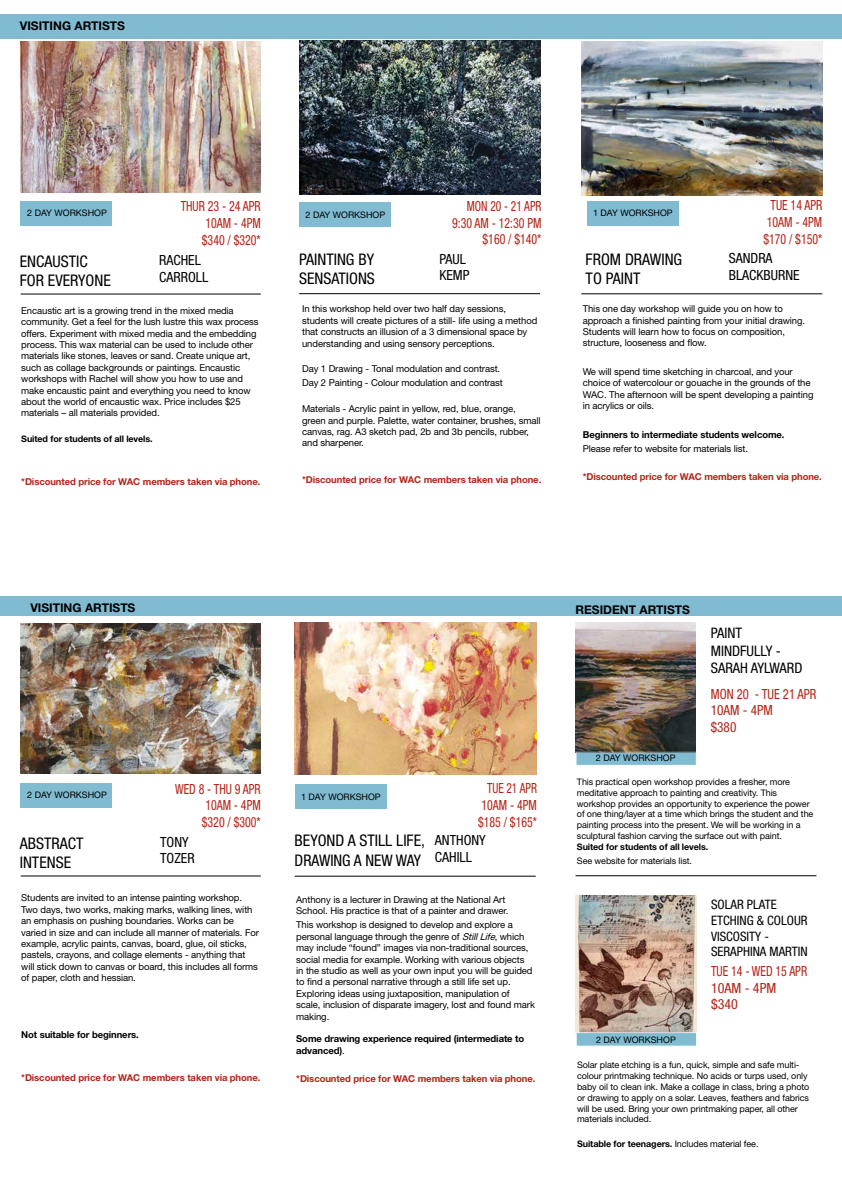
<style>
.page{position:relative;width:842px;height:1191px;background:#fff}
.page>*{position:absolute;margin:0;border:0;box-sizing:border-box;transform-origin:0 0}
.t1{font:condensed 16px/19.2px "Helvetica Neue LT Std";color:#000}
.t2{font:condensed 14.5px/17.4px "Helvetica Neue LT Std";color:#000}
.t3{font:condensed 14px/16.8px "Helvetica Neue LT Std";color:#b32317;text-align:justify;scale:.85 1}
.t4{font:condensed 14px/16.8px "Helvetica Neue LT Std";color:#b32317;text-align:right;scale:.82 1}
.t5{font:condensed 14px/16.8px "Helvetica Neue LT Std";color:#000}
.t6{font:condensed 14px/16.8px "Helvetica Neue LT Std";color:#b32317;scale:.9 1}
.t7{font:condensed 13px/15.6px "Helvetica Neue LT Std";color:#000}
.t8{font:700 12px "Helvetica Neue LT Std";color:#000}
.t9{font:9.5px/11.4px "Helvetica Neue LT Std";letter-spacing:-.01em;color:#000}
.t10{font:700 9.5px "Helvetica Neue LT Std";letter-spacing:-.01em;color:#b32317}
.t11{font:700 9.5px/11.4px "Helvetica Neue LT Std";letter-spacing:-.01em;color:#000}
.t12{font:9px/10.8px "Helvetica Neue LT Std";letter-spacing:-.01em;color:#000}
.t13{font:700 9px "Helvetica Neue LT Std";letter-spacing:-.01em;color:#000}
.s1{font-style:italic}
.s2{font-weight:400}
</style>
<div class="page">
<img style="left:20px;top:41px;width:241px;height:151px">
<hr style="left:299px;top:293px;width:241px;height:1px;background:#000">
<hr style="left:21px;top:293px;width:240px;height:1px;background:#000">
<img style="left:576px;top:895px;width:120px;height:137px">
<img style="left:575px;top:622px;width:121px;height:129px">
<div style="left:299px;top:202px;width:92px;height:25px;background:#80bbd1"></div>
<div style="left:20px;top:201px;width:92px;height:25px;background:#80bbd1"></div>
<div style="left:0;top:15px;width:842px;height:24px;background:#80bbd1"></div>
<div style="left:0;top:596px;width:842px;height:20px;background:#80bbd1"></div>
<img style="left:300px;top:41px;width:240px;height:153px">
<img style="left:20px;top:623px;width:241px;height:151px">
<hr style="left:21px;top:875px;width:240px;height:1px;background:#000">
<div style="left:20px;top:783px;width:92px;height:25px;background:#80bbd1"></div>
<hr style="left:295px;top:875px;width:241px;height:1px;background:#000">
<div style="left:295px;top:784px;width:91px;height:25px;background:#80bbd1"></div>
<img style="left:295px;top:622px;width:241px;height:152px">
<img style="left:581px;top:41px;width:241px;height:154px">
<hr style="left:581px;top:293px;width:241px;height:1px;background:#000">
<div style="left:587px;top:201px;width:92px;height:25px;background:#80bbd1"></div>
<div style="left:575px;top:751px;width:122px;height:15px;background:#80bbd1;border:1px solid #fff"></div>
<div style="left:576px;top:1032px;width:121px;height:14px;background:#80bbd1;border:1px solid #fff"></div>
<hr style="left:575px;top:875px;width:241px;height:1px;background:#000">
<p class="t8" style="left:20px;top:19px;width:107px">VISITING ARTISTS</p>
<p class="t12" style="left:27px;top:207px;width:81px">2 DAY WORKSHOP</p>
<h1 class="t1" style="left:20px;top:251px;width:92px">ENCAUSTIC<br>FOR EVERYONE</h1>
<h3 class="t3" style="left:202px;top:197px;width:71px;text-indent:-21px">THUR 23 - 24 APR 10AM - 4PM $340 / $320*</h3>
<h3 class="t5" style="left:159px;top:251px;width:51px">RACHEL<br>CARROLL</h3>
<p class="t12" style="left:306px;top:209px;width:81px">2 DAY WORKSHOP</p>
<h1 class="t1" style="left:299px;top:249px;width:77px">PAINTING BY<br>SENSATIONS</h1>
<h3 class="t4" style="left:452px;top:197px;width:110px">MON 20 - 21 APR<br>9:30 AM - 12:30 PM $160 / $140*</h3>
<h3 class="t5" style="left:439px;top:250px;width:32px">PAUL<br>KEMP</h3>
<p class="t12" style="left:593px;top:207px;width:81px">1 DAY WORKSHOP</p>
<h1 class="t1" style="left:586px;top:250px;width:98px">FROM DRAWING<br>TO PAINT</h1>
<h3 class="t3" style="left:763px;top:197px;width:71px;text-align:center">TUE 14 APR<br>10AM - 4PM $170 / $150*</h3>
<h3 class="t5" style="left:729px;top:250px;width:72px">SANDRA<br>BLACKBURNE</h3>
<p class="t9" style="left:21px;top:304px;width:239px">Encaustic art is a growing trend in the mixed media community. Get a feel for the lush lustre this wax process offers. Experiment with mixed media and the embedding process. This wax material can be used to include other materials like stones, leaves or sand. Create unique art, such as collage backgrounds or paintings. Encaustic workshops with Rachel will show you how to use and make encaustic paint and everything you need to know about the world of encaustic wax. Price includes $25 materials – all materials provided.</p>
<p class="t13" style="left:21px;top:433px;width:133px">Suited for students of all levels.</p>
<p class="t10" style="left:21px;top:475px;width:241px">*Discounted price for WAC members taken via phone.</p>
<p class="t9" style="left:302px;top:303px;width:237px">In this workshop held over two half day sessions, students will create pictures of a still- life using a method that constructs an illusion of a 3 dimensional space by understanding and using sensory perceptions.</p>
<p class="t9" style="left:302px;top:361px;width:202px;line-height:14.2px">Day 1 Drawing - Tonal modulation and contrast.<br>Day 2 Painting - Colour modulation and contrast</p>
<p class="t9" style="left:302px;top:403px;width:240px">Materials - Acrylic paint in yellow, red, blue, orange, green and purple. Palette, water container, brushes, small canvas, rag. A3 sketch pad, 2b and 3b pencils, rubber, and sharpener.</p>
<p class="t10" style="left:302px;top:474px;width:241px">*Discounted price for WAC members taken via phone.</p>
<p class="t9" style="left:583px;top:303px;width:224px">This one day workshop will guide you on how to approach a finished painting from your initial drawing.<br>Students will learn how to focus on composition, structure, looseness and flow.</p>
<p class="t9" style="left:583px;top:366px;width:232px">We will spend time sketching in charcoal, and your choice of watercolour or gouache in the grounds of the WAC. The afternoon will be spent developing a painting in acrylics or oils.</p>
<p class="t11" style="left:583px;top:428px;width:203px">Beginners to intermediate students welcome.</p>
<p class="t9" style="left:583px;top:442px;width:167px">Please refer to website for materials list.</p>
<p class="t10" style="left:583px;top:471px;width:241px">*Discounted price for WAC members taken via phone.</p>
<p class="t8" style="left:30px;top:600px;width:107px">VISITING ARTISTS</p>
<p class="t12" style="left:27px;top:789px;width:81px">2 DAY WORKSHOP</p>
<h1 class="t1" style="left:20px;top:833px;width:65px">ABSTRACT<br>INTENSE</h1>
<h3 class="t4" style="left:478px;top:780px;width:73px;text-align:justify;text-indent:9px">TUE 21 APR 10AM - 4PM $185 / $165*</h3>
<h3 class="t3" style="left:202px;top:780px;width:71px;text-indent:-27px">WED 8 - THU 9 APR 10AM - 4PM $320 / $300*</h3>
<p class="t12" style="left:301px;top:791px;width:81px">1 DAY WORKSHOP</p>
<h1 class="t1" style="left:295px;top:831px;width:132px">BEYOND A STILL LIFE,<br>DRAWING A NEW WAY</h1>
<h3 class="t5" style="left:160px;top:833px;width:36px">TONY<br>TOZER</h3>
<h3 class="t5" style="left:435px;top:832px;width:52px">ANTHONY<br>CAHILL</h3>
<p class="t9" style="left:21px;top:892px;width:239px">Students are invited to an intense painting workshop.<br>Two days, two works, making marks, walking lines, with an emphasis on pushing boundaries. Works can be varied in size and can include all manner of materials. For example, acrylic paints, canvas, board, glue, oil sticks, pastels, crayons, and collage elements - anything that will stick down to canvas or board, this includes all forms of paper, cloth and hessian.</p>
<p class="t11" style="left:21px;top:1029px;width:119px">Not suitable for beginners.</p>
<p class="t10" style="left:21px;top:1071px;width:241px">*Discounted price for WAC members taken via phone.</p>
<p class="t9" style="left:296px;top:893px;width:214px">Anthony is a lecturer in Drawing at the National Art<br>School. His practice is that of a painter and drawer.</p>
<p class="t9" style="left:296px;top:919px;width:240px">This workshop is designed to develop and explore a personal language through the genre of <span class="s1">StillLife</span>, which may include “found” images via non-traditional sources, social media for example. Working with various objects<br>in the studio as well as your own input you will be guided to find a personal narrative through a still life set up.<br>Exploring ideas using juxtaposition, manipulation of scale, inclusion of disparate imagery, lost and found mark making.</p>
<p class="t11" style="left:296px;top:1033px;width:229px">Some drawing experience required (intermediate to advanced)<span class="s2">.</span></p>
<p class="t10" style="left:296px;top:1073px;width:241px">*Discounted price for WAC members taken via phone.</p>
<p class="t8" style="left:575px;top:602px;width:116px">RESIDENT ARTISTS</p>
<p class="t12" style="left:596px;top:752px;width:81px">2 DAY WORKSHOP</p>
<h2 class="t2" style="left:711px;top:624px;width:93px">PAINT<br>MINDFULLY -<br>SARAH AYLWARD</h2>
<h3 class="t6" style="left:711px;top:685px;width:119px">MON 20 - TUE 21 APR<br>10AM - 4PM<br>$380</h3>
<p class="t12" style="left:577px;top:776px;width:238px">This practical open workshop provides a fresher, more meditative approach to painting and creativity. This workshop provides an opportunity to experience the power of one thing/layer at a time which brings the student and the painting process into the present. We will be working in a sculptural fashion carving the surface out with paint.</p>
<p class="t13" style="left:577px;top:841px;width:133px">Suited for students of all levels.</p>
<p class="t12" style="left:577px;top:855px;width:117px">See website for materials list.</p>
<h3 class="t7" style="left:711px;top:897px;width:98px">SOLAR PLATE<br>ETCHING &amp; COLOUR<br>VISCOSITY -<br>SERAPHINA MARTIN</h3>
<p class="t12" style="left:596px;top:1033px;width:81px">2 DAY WORKSHOP</p>
<h3 class="t3" style="left:711px;top:962px;width:115px;text-align:left">TUE 14 - WED 15 APR<br>10AM - 4PM<br>$340</h3>
<p class="t12" style="left:577px;top:1059px;width:234px">Solar plate etching is a fun, quick, simple and safe multi&shy;colour printmaking technique. No acids or turps used, only baby oil to clean ink. Make a collage in class, bring a photo or drawing to apply on a solar. Leaves, feathers and fabrics will be used. Bring your own printmaking paper, all other materials included.</p>
<p class="t13" style="left:577px;top:1138px;width:183px">Suitable for teenagers. <span class="s2">Includes material fee.</span></p>
</div>
